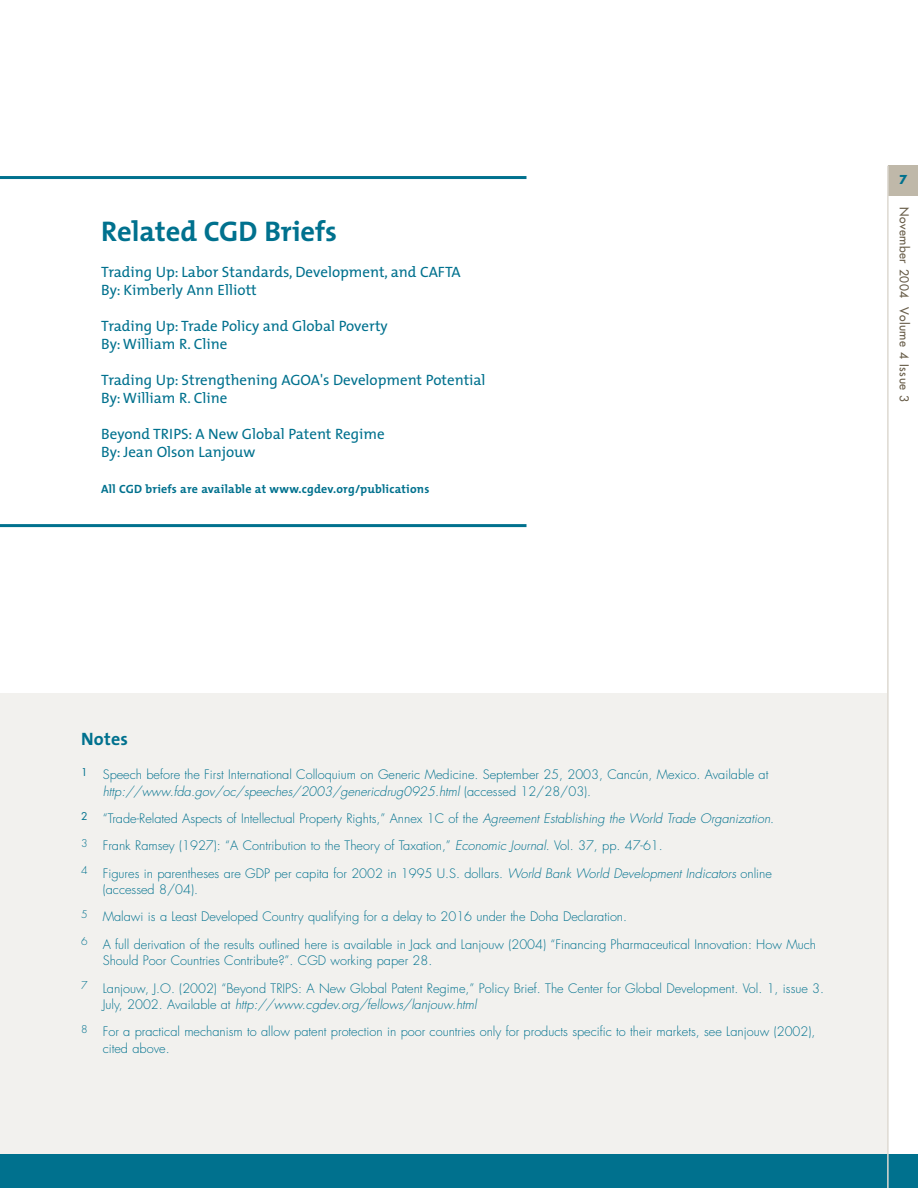
<style>
.page{position:relative;width:918px;height:1188px;background:#fff}
.page>*{position:absolute;margin:0;border:0;box-sizing:border-box;transform-origin:0 0}
.t1{font:700 28.5px "The Mix";color:#00718e}
.t2{font:700 18px "The Mix";letter-spacing:.01em;color:#00718e}
.t3{font:15px/18px "The Mix";color:#00718e}
.t4{font:300 12.75px/27.3px "Futura";color:#00718e}
.t5{font:700 12px "The Mix";letter-spacing:.02em;color:#00718e}
.t6{font:12px "Futura";letter-spacing:.045em;color:#685d49}
.t7{font:700 12px "Futura";color:#00718e}
.s1{font-style:italic}
</style>
<div class="page">
<div style="left:1px;top:694px;width:886px;height:484px;background:#f2f1ee"></div>
<div style="left:0;top:1155px;width:918px;height:33px;background:#00718e"></div>
<div style="left:888px;top:166px;width:30px;height:30px;background:#bfb8a9"></div>
<hr style="left:887px;top:166px;width:2px;height:1022px;background:#ddd9d1">
<hr style="left:0;top:176px;width:526px;height:3px;background:#00718e">
<hr style="left:0;top:524px;width:526px;height:3px;background:#00718e">
<h1 class="t1" style="left:101px;top:221px;width:237px">Related CGD Briefs</h1>
<p class="t3" style="left:101px;top:264px;width:361px">Trading Up: Labor Standards, Development, and CAFTA<br>By: Kimberly Ann Elliott</p>
<p class="t3" style="left:101px;top:318px;width:288px">Trading Up: Trade Policy and Global Poverty<br>By: William R. Cline</p>
<p class="t3" style="left:101px;top:372px;width:386px">Trading Up: Strengthening AGOA's Development Potential<br>By: William R. Cline</p>
<p class="t3" style="left:101px;top:426px;width:285px">Beyond TRIPS: A New Global Patent Regime<br>By: Jean Olson Lanjouw</p>
<p class="t5" style="left:101px;top:484px;width:330px">All CGD briefs are available at www.cgdev.org/publications</p>
<p class="t7" style="left:899px;top:174px;width:10px">7</p>
<p class="t6" style="left:910px;top:207px;width:197px;rotate:90deg">November 2004 Volume 4 Issue 3</p>
<h2 class="t2" style="left:81px;top:732px;width:48px">Notes</h2>
<p class="t4" style="left:103px;top:767px;width:667px;line-height:16.5px;text-indent:-22px"><sup>1</sup> Speech before the First International Colloquium on Generic Medicine. September 25, 2003, Cancún, Mexico. Available at <span class="s1">http://www.fda.gov/oc/speeches/2003/genericdrug0925.html</span> ( a c c e s s e d 1 2 / 2 8 / 0 3 ) .</p>
<p class="t4" style="left:81px;top:806px;width:695px"><sup>2</sup> “Trade-Related Aspects of Intellectual Property Rights,” Annex 1C of the <span class="s1">Agreement Establishing the World Trade Organization</span>.<br><sup>3</sup> Frank Ramsey (1927): “A Contribution to the Theory of Taxation,” <span class="s1">Economic Journal</span>. Vol. 37, pp. 47-61.<br><sup>4</sup> Figures in parentheses are GDP per capita for 2002 in 1995 U.S. dollars. <span class="s1">World Bank World Development Indicators</span> online</p>
<p class="t4" style="left:81px;top:877px;width:736px;text-indent:22px">(accessed 8/04).<br><sup>5</sup> Malawi is a Least Developed Country qualifying for a delay to 2016 under the Doha Declaration.<br><sup>6</sup> A full derivation of the results outlined here is available in Jack and Lanjouw (2004) “Financing Pharmaceutical Innovation: How Much</p>
<p class="t4" style="left:81px;top:948px;width:744px;text-indent:22px">Should Poor Countries Contribute?”. CGD working paper 28.<br><sup>7</sup> Lanjouw, J.O. (2002) “Beyond TRIPS: A New Global Patent Regime,” Policy Brief. The Center for Global Development. Vol. 1, issue 3.</p>
<p class="t4" style="left:81px;top:992px;width:736px;text-indent:22px">J u l y, 2 0 0 2 . Ava i l a b l e a t <span class="s1">http://www.cgdev.org/fellows/lanjouw.html<br></span><sup>8</sup> For a practical mechanism to allow patent protection in poor countries only for products specific to their markets, see Lanjouw (2002),</p>
<p class="t4" style="left:103px;top:1036px;width:68px">cited above.</p>
</div>
